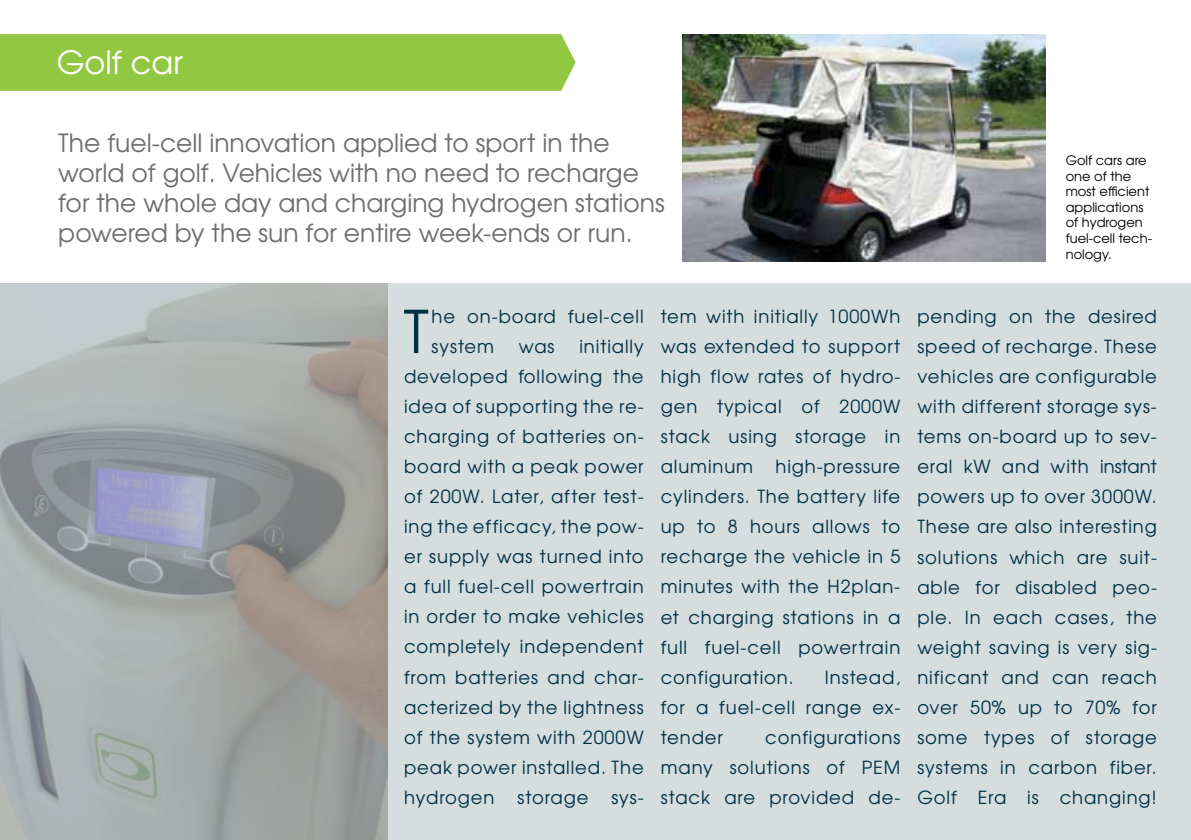
<style>
.page{position:relative;width:1191px;height:840px;background:#fff}
.page>*{position:absolute;margin:0;border:0;box-sizing:border-box;transform-origin:0 0}
.t1{font:58.6px "Te X Gyre Adventor";color:#003046}
.t2{font:32px "Te X Gyre Adventor";color:#fff}
.t3{font:25px/30px "Te X Gyre Adventor";color:#6d6e71}
.t4{font:18px/30px "Te X Gyre Adventor";letter-spacing:.05em;color:#003046;text-align:justify}
.t5{font:13px/15.6px "Te X Gyre Adventor";color:#000}
</style>
<div class="page">
<div style="left:0;top:283px;width:1191px;height:556px;background:#d5ddde"></div>
<img style="left:682px;top:34px;width:363px;height:227px">
<img style="left:0;top:283px;width:387px;height:556px">
<div style="left:0;top:34px;width:575px;height:57px;background:#92c841"></div>
<h2 class="t2" style="left:57px;top:37px;width:128px">Golf car</h2>
<h3 class="t3" style="left:58px;top:126px;width:608px">The fuel-cell innovation applied to sport in the world of golf. Vehicles with no need to recharge for the whole day and charging hydrogen stations powered by the sun for entire week-ends or run.</h3>
<p class="t5" style="left:1065px;top:151px;width:88px">Golf cars are one of the most efficient applications of hydrogen fuel-cell tech&shy;nology.</p>
<h1 class="t1" style="left:404px;top:285px;width:26px">T</h1>
<p class="t4" style="left:431px;top:300px;width:214px">he on-board fuel-cell system</p>
<p class="t4" style="left:404px;top:330px;width:241px;text-indent:175px">initially developed following the idea of supporting the re&shy;charging of batteries on&shy;board with a peak power of 200W. Later, after test&shy;ing the efficacy, the pow&shy;er supply was turned into a full fuel-cell powertrain in order to make vehicles completely independent from batteries and char&shy;acterized by the lightness of the system with 2000W peak power installed. The hydrogen</p>
<p class="t4" style="left:519px;top:330px;width:37px">was</p>
<p class="t4" style="left:517px;top:780px;width:72px">storage</p>
<p class="t4" style="left:611px;top:780px;width:34px">sys-</p>
<p class="t4" style="left:660px;top:300px;width:241px">tem with initially 1000Wh was extended to support high flow rates of hydro&shy;gen typical of 2000W stack using storage in aluminum high-pressure cylinders. The battery life up to 8 hours allows to recharge the vehicle in 5 minutes with the H2plan&shy;et charging stations in a full fuel-cell powertrain configuration.</p>
<p class="t4" style="left:660px;top:660px;width:241px;text-indent:164px">Instead, for a fuel-cell range ex&shy;tender</p>
<p class="t4" style="left:660px;top:720px;width:241px;text-indent:104px">configurations many solutions of PEM stack are provided de-</p>
<p class="t4" style="left:917px;top:300px;width:241px">pending on the desired speed of recharge. These vehicles are configurable with different storage sys&shy;tems on-board up to sev&shy;eral kW and with instant powers up to over 3000W.<br>These are also interesting solutions which are suit&shy;able for disabled peo&shy;ple. In each cases, the weight saving is very sig&shy;nificant and can reach over 50% up to 70% for some types of storage systems in carbon fiber.<br>Golf Era is changing!</p>
</div>
